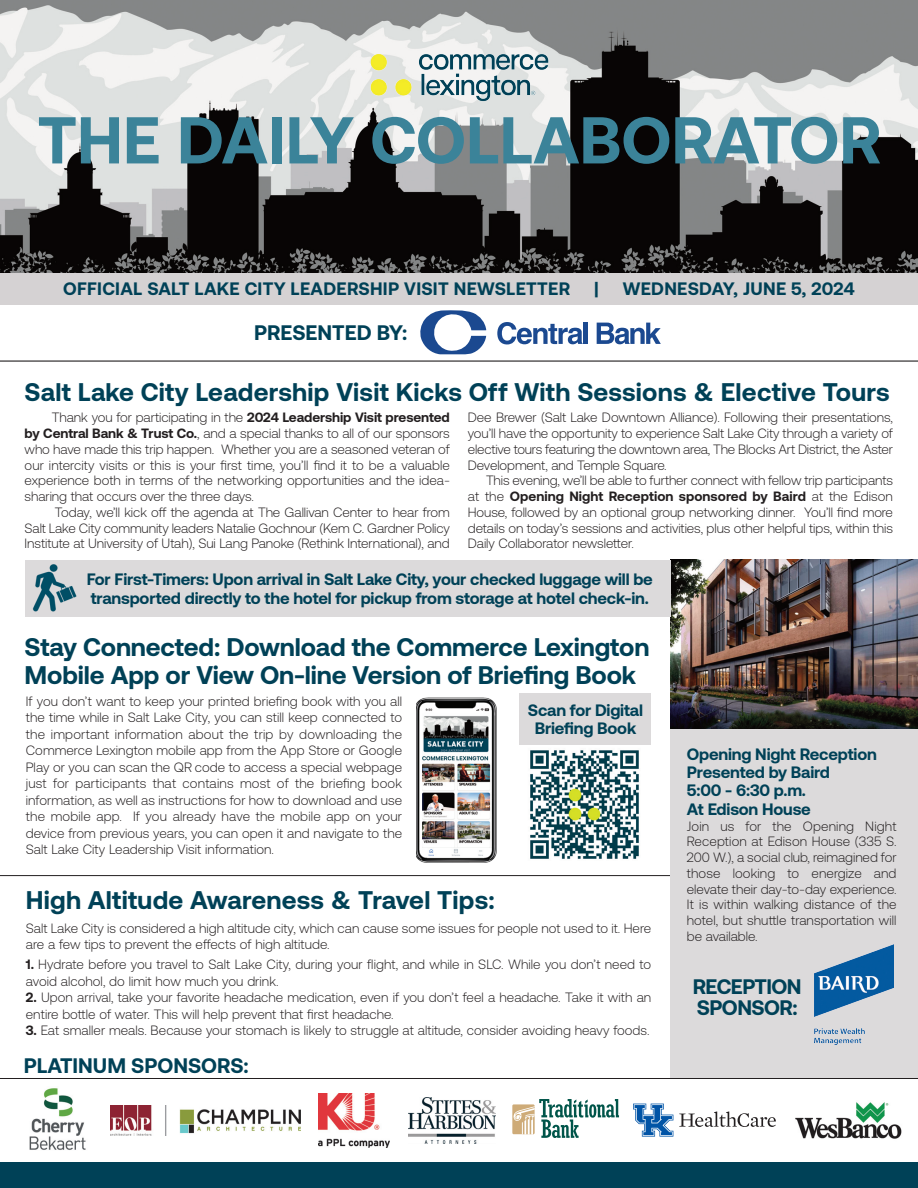
<style>
.page{position:relative;width:918px;height:1188px;background:#fff}
.page>*{position:absolute;margin:0;border:0;box-sizing:border-box;transform-origin:0 0}
.t1{font:700 66px "Aeonik";color:#3b8399}
.t2{font:700 25.5px/27.9px "Aeonik";letter-spacing:-.005em;color:#004157}
.t3{font:700 21px "Aeonik";color:#004157}
.t4{font:700 21px "Aeonik";letter-spacing:-.025em;color:#004157}
.t5{font:700 18px "Aeonik";letter-spacing:.015em;color:#004157}
.t6{font:700 16.5px "Aeonik";letter-spacing:-.01em;color:#004157}
.t7{font:300 13.5px/15.8px "Aeonik";letter-spacing:.005em;color:#231f20;text-align:justify}
.s1{font-weight:700}
</style>
<div class="page">
<hr style="left:0;top:875px;width:675px;height:1px;background:#231f20">
<div style="left:671px;top:723px;width:247px;height:355px;background:#dcdadb"></div>
<img style="left:815px;top:945px;width:79px;height:100px">
<img style="left:0;top:0;width:918px;height:273px">
<svg style="left:420px;top:310px;width:66px;height:44px"></svg>
<svg style="left:597px;top:323px;width:64px;height:21px"></svg>
<svg style="left:497px;top:322px;width:86px;height:22px"></svg>
<div style="left:583px;top:323px;width:5px;height:21px;background:#1b4990"></div>
<img style="left:369px;top:54px;width:180px;height:48px">
<div style="left:0;top:273px;width:918px;height:31px;background:#d5d2d3"></div>
<img style="left:318px;top:1094px;width:72px;height:54px">
<img style="left:29px;top:1088px;width:57px;height:62px">
<svg style="left:512px;top:1104px;width:23px;height:30px"></svg>
<svg style="left:513px;top:1099px;width:106px;height:39px"></svg>
<img style="left:110px;top:1106px;width:190px;height:30px">
<img style="left:409px;top:1098px;width:86px;height:45px">
<img style="left:795px;top:1102px;width:107px;height:37px">
<svg style="left:633px;top:1104px;width:40px;height:33px"></svg>
<svg style="left:679px;top:1111px;width:97px;height:16px"></svg>
<div style="left:0;top:1163px;width:918px;height:25px;background:#004157"></div>
<img style="left:530px;top:750px;width:109px;height:109px">
<hr style="left:0;top:361px;width:918px;height:1px;background:#231f20">
<hr style="left:0;top:1078px;width:918px;height:1px;background:#231f20">
<img style="left:671px;top:560px;width:247px;height:168px">
<div style="left:25px;top:560px;width:646px;height:57px;background:#dcdadb"></div>
<div style="left:520px;top:693px;width:131px;height:52px;background:#dcdadb"></div>
<img style="left:32px;top:564px;width:45px;height:48px">
<img style="left:417px;top:697px;width:80px;height:166px">
<p class="t1" style="left:38px;top:117px;width:845px">THE DAILY COLLABORATOR</p>
<p class="t5" style="left:63px;top:283px;width:508px">OFFICIAL SALT LAKE CITY LEADERSHIP VISIT NEWSLETTER</p>
<p class="t5" style="left:594px;top:283px;width:6px">|</p>
<p class="t5" style="left:623px;top:283px;width:233px">WEDNESDAY, JUNE 5, 2024</p>
<p class="t3" style="left:254px;top:326px;width:155px">PRESENTED BY:</p>
<p class="t2" style="left:25px;top:380px;width:867px">Salt Lake City Leadership Visit Kicks Off With Sessions &amp; Elective Tours</p>
<p class="t7" style="left:25px;top:411px;width:427px;text-indent:27px">Thank you for participating in the <span class="s1">2024 Leadership Visit presented by Central Bank &amp; Trust Co.</span>, and a special thanks to all of our sponsors who have made this trip happen. Whether you are a seasoned veteran of our intercity visits or this is your first time, you’ll find it to be a valuable experience both in terms of the networking opportunities and the idea&shy;sharing that occurs over the three days.</p>
<p class="t7" style="left:25px;top:506px;width:427px;text-indent:30px">Today, we’ll kick off the agenda at The Gallivan Center to hear from Salt Lake City community leaders Natalie Gochnour (Kem C. Gardner Policy Institute at University of Utah), Sui Lang Panoke (Rethink International), and</p>
<p class="t7" style="left:468px;top:411px;width:427px">Dee Brewer (Salt Lake Downtown Alliance). Following their presentations, you’ll have the opportunity to experience Salt Lake City through a variety of elective tours featuring the downtown area, The Blocks Art District, the Aster Development, and Temple Square.</p>
<p class="t7" style="left:468px;top:474px;width:427px;text-indent:18px">This evening, we’ll be able to further connect with fellow trip participants at the <span class="s1">Opening Night Reception sponsored by Baird</span> at the Edison House, followed by an optional group networking dinner. You’ll find more details on today’s sessions and activities, plus other helpful tips, within this Daily Collaborator newsletter.</p>
<p class="t6" style="left:87px;top:574px;width:568px">For First-Timers: Upon arrival in Salt Lake City, your checked luggage will be</p>
<p class="t6" style="left:91px;top:592px;width:559px">transported directly to the hotel for pickup from storage at hotel check-in.</p>
<p class="t2" style="left:25px;top:635px;width:626px">Stay Connected: Download the Commerce Lexington<br>Mobile App or View On-line Version of Briefing Book</p>
<p class="t7" style="left:26px;top:694px;width:378px;line-height:16.5px">If you don’t want to keep your printed briefing book with you all the time while in Salt Lake City, you can still keep connected to the important information about the trip by downloading the Commerce Lexington mobile app from the App Store or Google Play or you can scan the QR code to access a special webpage just for participants that contains most of the briefing book information, as well as instructions for how to download and use the mobile app. If you already have the mobile app on your device from previous years, you can open it and navigate to the Salt Lake City Leadership Visit information.</p>
<p class="t6" style="left:528px;top:704px;width:116px">Scan for Digital</p>
<p class="t6" style="left:535px;top:722px;width:103px">Briefing Book</p>
<p class="t2" style="left:26px;top:889px;width:470px">High Altitude Awareness &amp; Travel Tips:</p>
<p class="t7" style="left:26px;top:921px;width:627px;line-height:16.5px">Salt Lake City is considered a high altitude city, which can cause some issues for people not used to it. Here are a few tips to prevent the effects of high altitude.</p>
<p class="t7" style="left:26px;top:958px;width:627px;line-height:16.5px"><span class="s1">1.</span> Hydrate before you travel to Salt Lake City, during your flight, and while in SLC. While you don’t need to avoid alcohol, do limit how much you drink.</p>
<p class="t7" style="left:26px;top:991px;width:627px;line-height:16.5px"><span class="s1">2.</span> Upon arrival, take your favorite headache medication, even if you don’t feel a headache. Take it with an entire bottle of water. This will help prevent that first headache.</p>
<p class="t7" style="left:26px;top:1024px;width:625px"><span class="s1">3.</span> Eat smaller meals. Because your stomach is likely to struggle at altitude, consider avoiding heavy foods.</p>
<p class="t3" style="left:24px;top:1059px;width:226px">PLATINUM SPONSORS:</p>
<p class="t6" style="left:687px;top:748px;width:191px">Opening Night Reception</p>
<p class="t6" style="left:687px;top:767px;width:145px">Presented by Baird</p>
<p class="t6" style="left:687px;top:785px;width:121px">5:00 - 6:30 p.m.</p>
<p class="t6" style="left:687px;top:803px;width:125px">At Edison House</p>
<p class="t7" style="left:687px;top:819px;width:211px">Join us for the Opening Night Reception at Edison House (335 S.<br>200 W.), a social club, reimagined for those looking to energize and elevate their day-to-day experience.<br>It is within walking distance of the hotel, but shuttle transportation will be available.</p>
<p class="t4" style="left:693px;top:980px;width:110px">RECEPTION</p>
<p class="t4" style="left:697px;top:1001px;width:102px">SPONSOR:</p>
</div>
